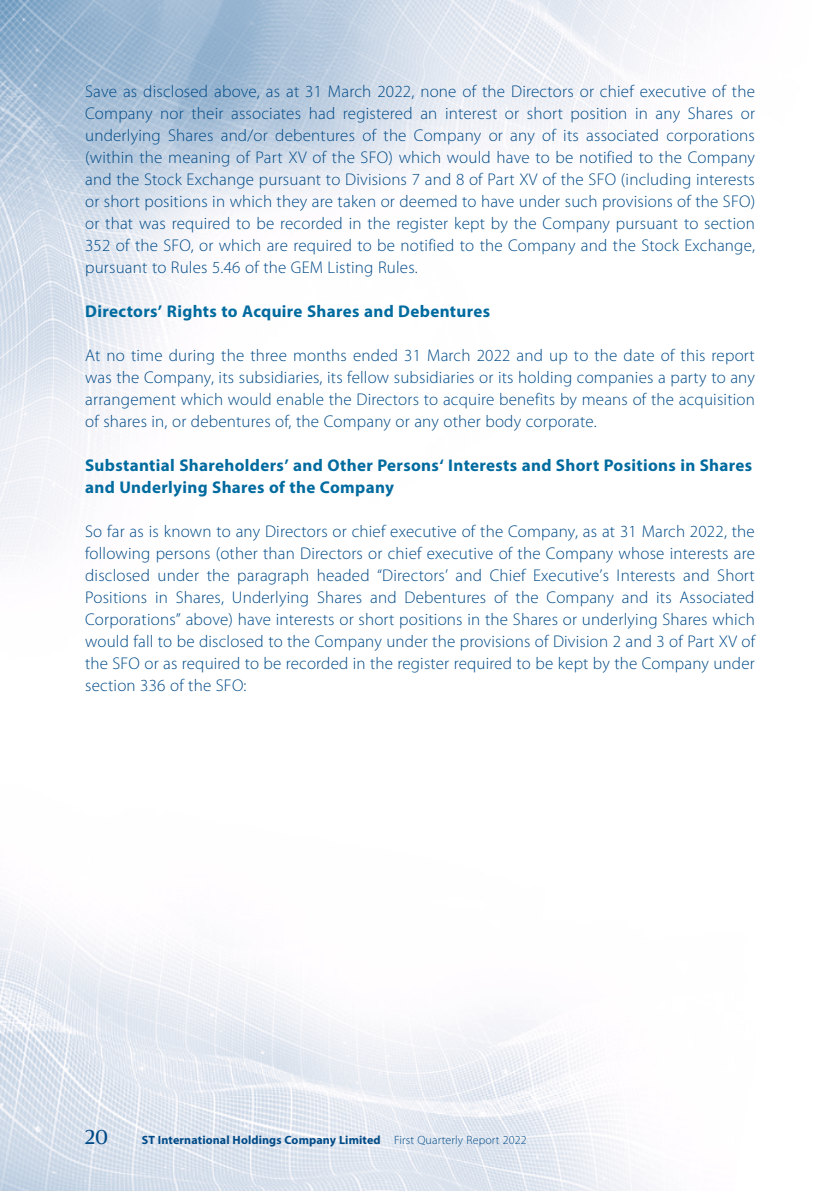
<style>
.page{position:relative;width:840px;height:1191px;background:#fff}
.page>*{position:absolute;margin:0;border:0;box-sizing:border-box;transform-origin:0 0}
.t1{font:22px "Collier";color:#004a87}
.t2{font:300 17px/22px "Myriad Pro";letter-spacing:.01em;color:#004a87;text-align:justify}
.t3{font:700 17px/22px "Myriad Pro";letter-spacing:.02em;color:#006b9f}
.t4{font:700 12px "Myriad Pro";letter-spacing:.01em;color:#004a87}
.s1{font-weight:300}
</style>
<div class="page">
<img style="left:0;top:0;width:707px;height:1191px">
<p class="t2" style="left:85px;top:80px;width:671px">Save as disclosed above, as at 31 March 2022, none of the Directors or chief executive of the Company nor their associates had registered an interest or short position in any Shares or underlying Shares and/or debentures of the Company or any of its associated corporations (within the meaning of Part XV of the SFO) which would have to be notified to the Company and the Stock Exchange pursuant to Divisions 7 and 8 of Part XV of the SFO (including interests or short positions in which they are taken or deemed to have under such provisions of the SFO) or that was required to be recorded in the register kept by the Company pursuant to section 352 of the SFO, or which are required to be notified to the Company and the Stock Exchange, pursuant to Rules 5.46 of the GEM Listing Rules.</p>
<p class="t3" style="left:85px;top:300px;width:406px">Directors’ Rights to Acquire Shares and Debentures</p>
<p class="t2" style="left:85px;top:344px;width:671px">At no time during the three months ended 31 March 2022 and up to the date of this report was the Company, its subsidiaries, its fellow subsidiaries or its holding companies a party to any arrangement which would enable the Directors to acquire benefits by means of the acquisition of shares in, or debentures of, the Company or any other body corporate.</p>
<p class="t3" style="left:85px;top:454px;width:668px">Substantial Shareholders’ and Other Persons‘ Interests and Short Positions in Shares and Underlying Shares of the Company</p>
<p class="t2" style="left:85px;top:520px;width:671px">So far as is known to any Directors or chief executive of the Company, as at 31 March 2022, the following persons (other than Directors or chief executive of the Company whose interests are disclosed under the paragraph headed “Directors’ and Chief Executive’s Interests and Short Positions in Shares, Underlying Shares and Debentures of the Company and its Associated Corporations” above) have interests or short positions in the Shares or underlying Shares which would fall to be disclosed to the Company under the provisions of Division 2 and 3 of Part XV of the SFO or as required to be recorded in the register required to be kept by the Company under section 336 of the SFO:</p>
<p class="t1" style="left:85px;top:1124px;width:25px">20</p>
<p class="t4" style="left:142px;top:1132px;width:386px">ST International Holdings Company Limited <span class="s1">First Quarterly Report 2022</span></p>
</div>
